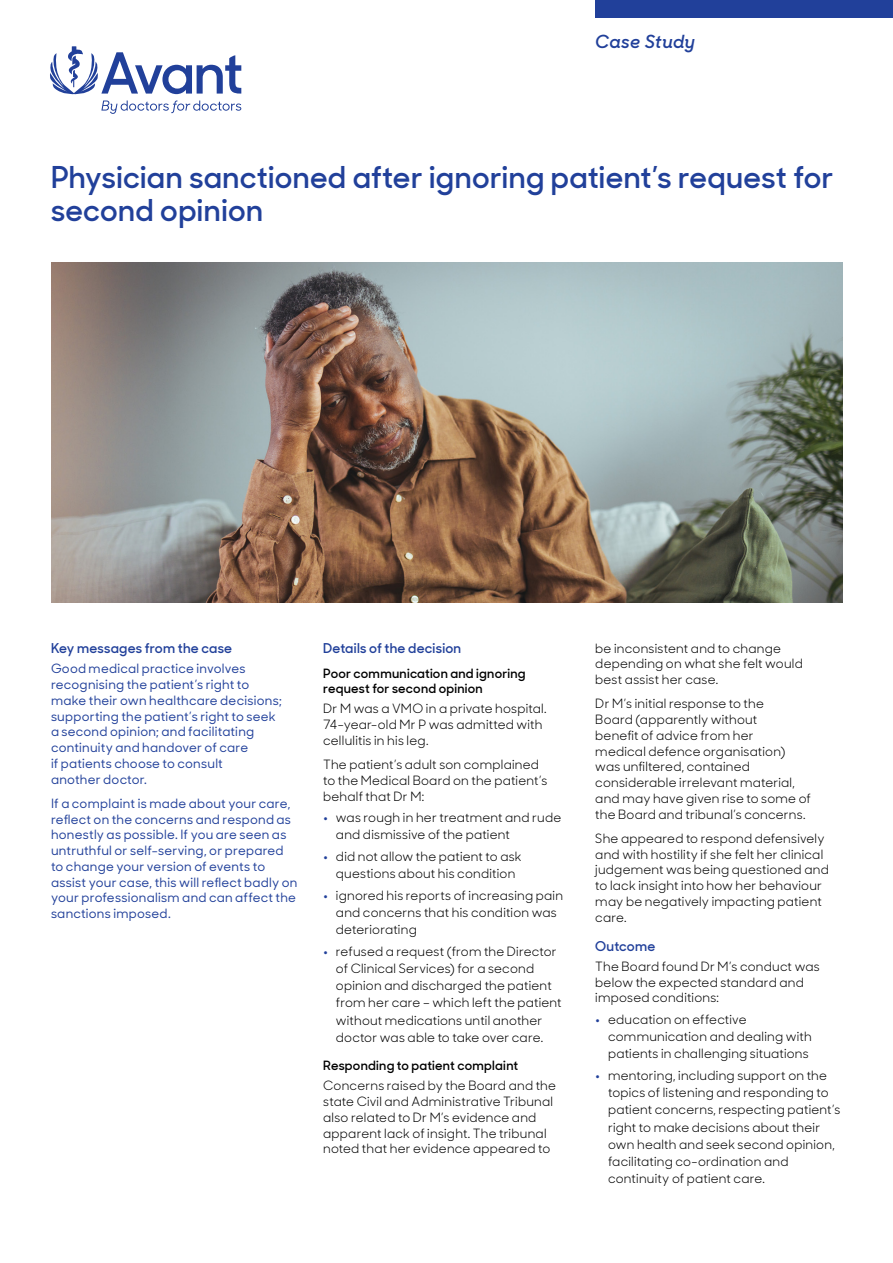
<style>
.page{position:relative;width:893px;height:1263px;background:#fff}
.page>*{position:absolute;margin:0;border:0;box-sizing:border-box;transform-origin:0 0}
.t1{font:600 30px/33px "Sharp Sans Display No 1";letter-spacing:.015em;color:#21409a}
.t2{font:italic 600 18px "Sharp Sans Display No 1";letter-spacing:.03em;color:#21409a}
.t3{font:600 13.5px "Sharp Sans Display No 1";letter-spacing:.02em;color:#21409a}
.t4{font:12.75px/15.8px "Sharp Sans Display No 1";letter-spacing:.02em;color:#000}
.t5{font:500 12.75px/15.8px "Sharp Sans Display No 1";letter-spacing:.02em;color:#21409a}
.t6{font:600 12.75px/15.8px "Sharp Sans Display No 1";letter-spacing:.02em;color:#000}
.s1{font-weight:700;color:#21409a}
</style>
<div class="page">
<div style="left:595px;top:0;width:298px;height:17px;background:#21409a"></div>
<img style="left:51px;top:263px;width:791px;height:340px">
<svg style="left:50px;top:46px;width:191px;height:49px"></svg>
<svg style="left:101px;top:101px;width:140px;height:13px"></svg>
<h2 class="t2" style="left:595px;top:26px;width:101px">Case Study</h2>
<h1 class="t1" style="left:51px;top:159px;width:784px">Physician sanctioned after ignoring patient’s request for second opinion</h1>
<p class="t3" style="left:51px;top:638px;width:183px">Key messages from the case</p>
<p class="t5" style="left:51px;top:660px;width:232px">Good medical practice involves recognising the patient’s right to make their own healthcare decisions; supporting the patient’s right to seek a second opinion; and facilitating continuity and handover of care<br>if patients choose to consult<br>another doctor.</p>
<p class="t5" style="left:51px;top:795px;width:248px">If a complaint is made about your care, reflect on the concerns and respond as honestly as possible. If you are seen as untruthful or self-serving, or prepared to change your version of events to assist your case, this will reflect badly on your professionalism and can affect the sanctions imposed.</p>
<p class="t3" style="left:323px;top:638px;width:140px">Details of the decision</p>
<p class="t6" style="left:323px;top:664px;width:204px">Poor communication and ignoring request for second opinion</p>
<p class="t4" style="left:323px;top:700px;width:225px">Dr M was a VMO in a private hospital.<br>74-year-old Mr P was admitted with cellulitis in his leg.</p>
<p class="t4" style="left:323px;top:756px;width:226px">The patient’s adult son complained to the Medical Board on the patient’s behalf that Dr M:</p>
<p class="t4" style="left:336px;top:808px;width:227px;line-height:17.2px;text-indent:-13px"><span class="s1">•</span> was rough in her treatment and rude and dismissive of the patient</p>
<p class="t4" style="left:323px;top:847px;width:200px;line-height:17.2px;text-align:center"><span class="s1">•</span> did not allow the patient to ask questions about his condition</p>
<p class="t4" style="left:336px;top:885px;width:229px;line-height:17.2px;text-indent:-13px"><span class="s1">•</span> ignored his reports of increasing pain and concerns that his condition was deteriorating</p>
<p class="t4" style="left:336px;top:941px;width:227px;line-height:17.2px;text-indent:-13px"><span class="s1">•</span> refused a request (from the Director of Clinical Services) for a second opinion and discharged the patient from her care – which left the patient without medications until another doctor was able to take over care.</p>
<p class="t6" style="left:323px;top:1057px;width:197px">Responding to patient complaint</p>
<p class="t4" style="left:323px;top:1077px;width:234px">Concerns raised by the Board and the state Civil and Administrative Tribunal also related to Dr M’s evidence and apparent lack of insight. The tribunal noted that her evidence appeared to</p>
<p class="t4" style="left:595px;top:639px;width:209px">be inconsistent and to change depending on what she felt would best assist her case.</p>
<p class="t4" style="left:595px;top:695px;width:217px">Dr M’s initial response to the<br>Board (apparently without<br>benefit of advice from her<br>medical defence organisation) was unfiltered, contained considerable irrelevant material, and may have given rise to some of the Board and tribunal’s concerns.</p>
<p class="t4" style="left:595px;top:829px;width:235px">She appeared to respond defensively and with hostility if she felt her clinical judgement was being questioned and to lack insight into how her behaviour may be negatively impacting patient care.</p>
<p class="t3" style="left:595px;top:936px;width:62px">Outcome</p>
<p class="t4" style="left:595px;top:957px;width:226px">The Board found Dr M’s conduct was below the expected standard and imposed conditions:</p>
<p class="t4" style="left:608px;top:1010px;width:205px;line-height:17.2px;text-indent:-13px"><span class="s1">•</span> education on effective communication and dealing with patients in challenging situations</p>
<p class="t4" style="left:608px;top:1066px;width:234px;line-height:17.2px;text-indent:-13px"><span class="s1">•</span> mentoring, including support on the topics of listening and responding to patient concerns, respecting patient’s right to make decisions about their own health and seek second opinion, facilitating co-ordination and continuity of patient care.</p>
</div>
